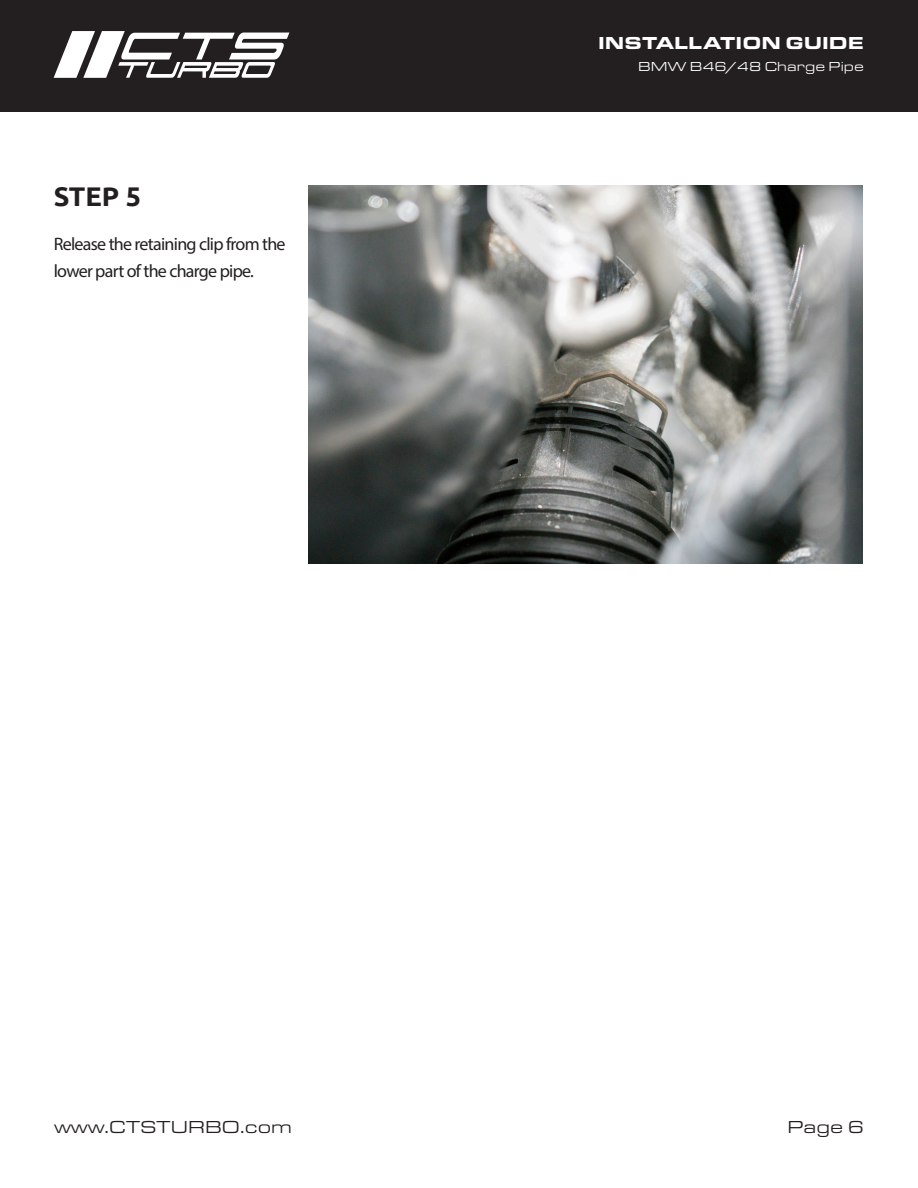
<style>
.page{position:relative;width:918px;height:1188px;background:#fff}
.page>*{position:absolute;margin:0;border:0;box-sizing:border-box;transform-origin:0 0}
.Ubuntu-Header{font:700 27px "Ubuntu";color:#231f20}
.Ubuntu-Text_Body{font:18px/27px "Myriad Pro";letter-spacing:-.04em;color:#231f20}
.t1{font:18px "Eurostile Ext";color:#231f20}
.t2{font:900 18px "Eurostile Ext";color:#fff}
.t3{font:13.5px "Eurostile Ext";color:#fff}
</style>
<div class="page">
<div style="left:0;top:0;width:918px;height:112px;background:#231f20"></div>
<svg style="left:54px;top:31px;width:235px;height:47px"></svg>
<img style="left:308px;top:185px;width:555px;height:378px">
<p class="t2" style="left:598px;top:29px;width:267px">INSTALLATION GUIDE</p>
<p class="Ubuntu-Header" style="left:54px;top:180px;width:89px">STEP 5</p>
<p class="Ubuntu-Text_Body" style="left:54px;top:230px;width:233px">Release the retaining clip from the lower part of the charge pipe.</p>
<p class="t3" style="left:638px;top:58px;width:227px">BMW B46/48 Charge Pipe</p>
<p class="t1" style="left:54px;top:1115px;width:240px">www.CTSTURBO.com</p>
<p class="t1" style="left:787px;top:1115px;width:78px">Page 6</p>
</div>
